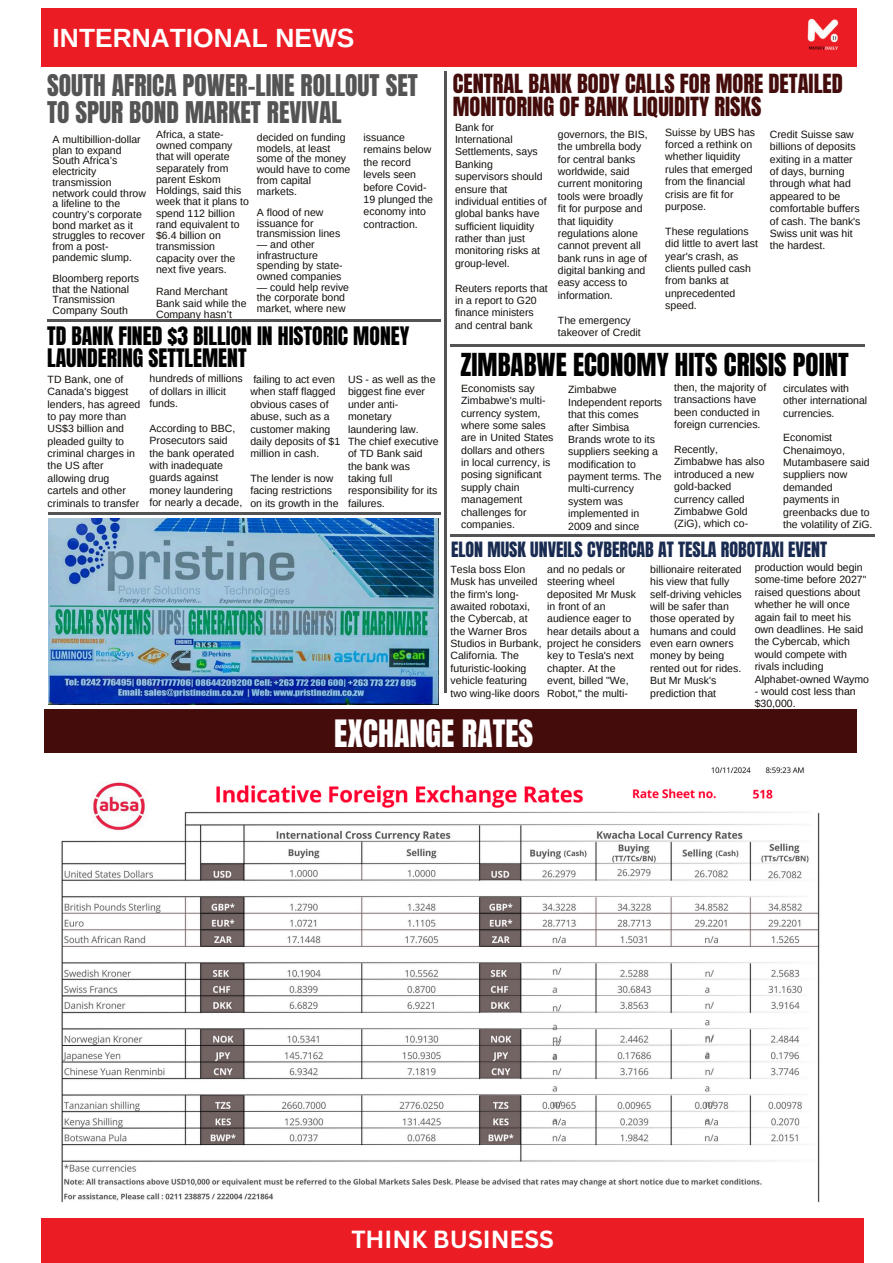
<style>
.page{position:relative;width:893px;height:1263px;background:#fff}
.page>*{position:absolute;margin:0;border:0;box-sizing:border-box;transform-origin:0 0}
.t1{font:32.1px "Anton";color:#fff}
.t2{font:26.92px "Anton";color:#000}
.t3{font:700 26.4px "Arimo";color:#fff}
.t4{font:25.42px/26.4px "Anton";color:#545454}
.t5{font:700 24.15px "Canva Sans";color:#fff}
.t6{font:22.42px/23.1px "Anton";color:#440d0c}
.t7{font:21.67px/22.5px "Anton";color:#000}
.t8{font:17.92px "Anton";color:#192b51}
.t9{font:10.5px/12.4px "Arimo";color:#130e0b}
</style>
<div class="page">
<div style="left:41px;top:1218px;width:823px;height:45px;background:#ec1c24"></div>
<div style="left:41px;top:8px;width:815px;height:59px;background:#ec1c24"></div>
<img style="left:807px;top:18px;width:32px;height:32px">
<img style="left:61px;top:767px;width:759px;height:436px">
<div style="left:44px;top:709px;width:812px;height:44px;background:#440d0c"></div>
<hr style="left:444px;top:71px;width:2px;height:622px;background:#545454">
<hr style="left:450px;top:344px;width:414px;height:3px;background:#545454">
<hr style="left:47px;top:319px;width:393px;height:3px;background:#545454">
<hr style="left:48px;top:513px;width:392px;height:2px;background:#545454">
<hr style="left:450px;top:534px;width:425px;height:3px;background:#545454">
<img style="left:48px;top:518px;width:391px;height:186px">
<p class="t3" style="left:53px;top:24px;width:303px">INTERNATIONAL NEWS</p>
<h3 class="t4" style="left:47px;top:73px;width:372px">SOUTH AFRICA POWER-LINE ROLLOUT SET<br>TO SPUR BOND MARKET REVIVAL</h3>
<p class="t9" style="left:53px;top:134px;width:95px;line-height:10.6px">A multibillion-dollar plan to expand<br>South Africa’s electricity transmission network could throw a lifeline to the country’s corporate bond market as it struggles to recover from a post&shy;pandemic slump.</p>
<p class="t9" style="left:53px;top:273px;width:88px;line-height:10.6px">Bloomberg reports that the National<br>Transmission<br>Company South</p>
<p class="t9" style="left:156px;top:128px;width:94px;line-height:11.2px">Africa, a state&shy;owned company that will operate separately from parent Eskom<br>Holdings, said this week that it plans to spend 112 billion rand equivalent to $6.4 billion on transmission capacity over the next five years.</p>
<p class="t9" style="left:156px;top:286px;width:92px;line-height:11.2px">Rand Merchant<br>Bank said while the<br>Company hasn’t</p>
<p class="t9" style="left:363px;top:131px;width:71px">issuance remains below the record levels seen before Covid-<br>19 plunged the economy into contraction.</p>
<p class="t9" style="left:257px;top:132px;width:95px;line-height:10.6px">decided on funding models, at least some of the money would have to come from capital markets.</p>
<p class="t9" style="left:257px;top:207px;width:85px;line-height:10.6px">A flood of new issuance for transmission lines</p>
<p class="t9" style="left:257px;top:239px;width:87px;line-height:10.6px">— and other infrastructure spending by state&shy;owned companies</p>
<p class="t9" style="left:257px;top:282px;width:94px;line-height:10.6px">— could help revive the corporate bond market, where new</p>
<p class="t7" style="left:47px;top:325px;width:364px">TD BANK FINED $3 BILLION IN HISTORIC MONEY<br>LAUNDERING SETTLEMENT</p>
<p class="t9" style="left:48px;top:373px;width:94px">TD Bank, one of<br>Canada's biggest lenders, has agreed to pay more than<br>US$3 billion and pleaded guilty to criminal charges in the US after allowing drug cartels and other criminals to transfer</p>
<p class="t9" style="left:348px;top:373px;width:92px">US - as well as the biggest fine ever under anti&shy;monetary laundering law.<br>The chief executive of TD Bank said the bank was taking full responsibility for its failures.</p>
<p class="t9" style="left:149px;top:372px;width:95px">hundreds of millions of dollars in illicit funds.</p>
<p class="t9" style="left:149px;top:422px;width:94px">According to BBC,<br>Prosecutors said the bank operated with inadequate guards against money laundering for nearly a decade,</p>
<p class="t9" style="left:250px;top:373px;width:91px">failing to act even when staff flagged obvious cases of abuse, such as a customer making daily deposits of $1 million in cash.</p>
<p class="t9" style="left:250px;top:472px;width:90px">The lender is now facing restrictions on its growth in the</p>
<p class="t6" style="left:453px;top:72px;width:391px">CENTRAL BANK BODY CALLS FOR MORE DETAILED<br>MONITORING OF BANK LIQUIDITY RISKS</p>
<p class="t9" style="left:455px;top:121px;width:93px">Bank for<br>International<br>Settlements, says<br>Banking supervisors should ensure that individual entities of global banks have sufficient liquidity rather than just monitoring risks at group-level.</p>
<p class="t9" style="left:455px;top:282px;width:94px">Reuters reports that in a report to G20 finance ministers and central bank</p>
<p class="t9" style="left:558px;top:128px;width:91px">governors, the BIS, the umbrella body for central banks worldwide, said current monitoring tools were broadly fit for purpose and that liquidity regulations alone cannot prevent all bank runs in age of digital banking and easy access to information.</p>
<p class="t9" style="left:558px;top:314px;width:84px">The emergency takeover of Credit</p>
<p class="t9" style="left:665px;top:126px;width:91px">Suisse by UBS has forced a rethink on whether liquidity rules that emerged from the financial crisis are fit for purpose.</p>
<p class="t9" style="left:665px;top:225px;width:94px">These regulations did little to avert last year's crash, as clients pulled cash from banks at unprecedented speed.</p>
<p class="t9" style="left:770px;top:128px;width:92px">Credit Suisse saw billions of deposits exiting in a matter of days, burning through what had appeared to be comfortable buffers of cash. The bank's<br>Swiss unit was hit the hardest.</p>
<p class="t2" style="left:460px;top:345px;width:390px">ZIMBABWE ECONOMY HITS CRISIS POINT</p>
<p class="t9" style="left:461px;top:382px;width:94px">Economists say<br>Zimbabwe's multi&shy;currency system, where some sales are in United States dollars and others in local currency, is posing significant supply chain management challenges for companies.</p>
<p class="t9" style="left:568px;top:384px;width:95px">Zimbabwe<br>Independent reports that this comes after Simbisa<br>Brands wrote to its suppliers seeking a modification to payment terms. The multi-currency system was implemented in<br>2009 and since</p>
<p class="t9" style="left:783px;top:382px;width:86px">circulates with other international currencies.</p>
<p class="t9" style="left:674px;top:381px;width:94px">then, the majority of transactions have been conducted in foreign currencies.</p>
<p class="t9" style="left:674px;top:443px;width:92px">Recently,<br>Zimbabwe has also introduced a new gold-backed currency called<br>Zimbabwe Gold (ZiG), which co-</p>
<p class="t9" style="left:783px;top:431px;width:91px">Economist<br>Chenaimoyo,<br>Mutambasere said suppliers now demanded payments in greenbacks due to the volatility of ZiG.</p>
<p class="t8" style="left:451px;top:536px;width:378px">ELON MUSK UNVEILS CYBERCAB AT TESLA ROBOTAXI EVENT</p>
<p class="t9" style="left:450px;top:563px;width:92px">Tesla boss Elon<br>Musk has unveiled the firm's long&shy;awaited robotaxi, the Cybercab, at the Warner Bros<br>Studios in Burbank,<br>California. The futuristic-looking vehicle featuring two wing-like doors</p>
<h1 class="t9" style="left:547px;top:563px;width:95px">and no pedals or steering wheel deposited Mr Musk in front of an audience eager to hear details about a project he considers key to Tesla's next chapter. At the event, billed "We,<br>Robot," the multi-</h1>
<p class="t9" style="left:650px;top:563px;width:93px">billionaire reiterated his view that fully self-driving vehicles will be safer than those operated by humans and could even earn owners money by being rented out for rides.<br>But Mr Musk's prediction that</p>
<h4 class="t9" style="left:755px;top:561px;width:116px">production would begin some-time before 2027" raised questions about whether he will once again fail to meet his own deadlines. He said the Cybercab, which would compete with rivals including<br>Alphabet-owned Waymo</h4>
<h4 class="t9" style="left:755px;top:685px;width:102px">- would cost less than $30,000.</h4>
<h6 class="t1" style="left:334px;top:710px;width:201px">EXCHANGE RATES</h6>
<p class="t5" style="left:351px;top:1222px;width:204px">THINK BUSINESS</p>
</div>
